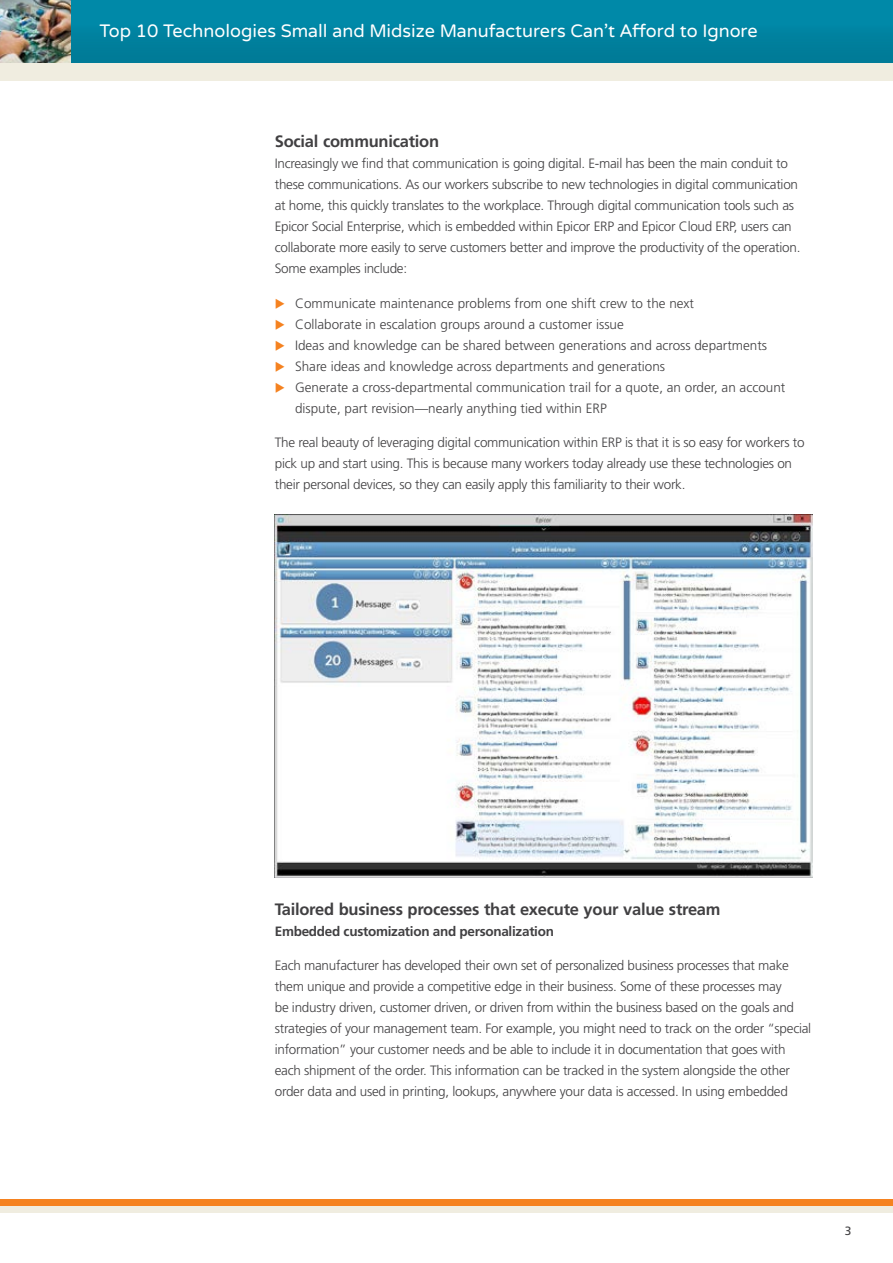
<style>
.page{position:relative;width:893px;height:1263px;background:#fff}
.page>*{position:absolute;margin:0;border:0;box-sizing:border-box;transform-origin:0 0}
.t1{font:18px "Varela Round";color:#fff}
.Body_Subhead{font:700 16.5px "Frutiger LT Std";letter-spacing:-.015em;color:#414042}
.Body_Copy{font:300 13.5px/21px "Frutiger LT Std";letter-spacing:-.02em;color:#414042}
.Body_Copy-2{font:300 13.5px/21px "Frutiger LT Std";color:#414042}
.Body_Copy-3{font:700 13.5px "Frutiger LT Std";letter-spacing:-.02em;color:#414042}
.t2{font:12px "Frutiger LT Std";color:#414042}
</style>
<div class="page">
<div style="left:0;top:1199px;width:893px;height:7px;background:#f58220"></div>
<div style="left:0;top:1206px;width:893px;height:7px;background:#f0ede0"></div>
<div style="left:0;top:0;width:893px;height:63px;background:#0084a2"></div>
<img style="left:0;top:0;width:71px;height:63px">
<div style="left:0;top:63px;width:893px;height:17px;background:#f0ede0"></div>
<img style="left:275px;top:514px;width:538px;height:364px">
<h1 class="t1" style="left:99px;top:21px;width:660px">Top 10 Technologies Small and Midsize Manufacturers Can’t Afford to Ignore</h1>
<p class="Body_Subhead" style="left:275px;top:132px;width:166px">Social communication</p>
<p class="Body_Copy" style="left:275px;top:153px;width:527px">Increasingly we find that communication is going digital. E-mail has been the main conduit to these communications. As our workers subscribe to new technologies in digital communication at home, this quickly translates to the workplace. Through digital communication tools such as Epicor Social Enterprise, which is embedded within Epicor ERP and Epicor Cloud ERP, users can collaborate more easily to serve customers better and improve the productivity of the operation.<br>Some examples include:</p>
<p class="Body_Copy-2" style="left:295px;top:293px;width:401px">Communicate maintenance problems from one shift crew to the next</p>
<p class="Body_Copy-2" style="left:295px;top:314px;width:330px">Collaborate in escalation groups around a customer issue</p>
<p class="Body_Copy-2" style="left:295px;top:335px;width:474px">Ideas and knowledge can be shared between generations and across departments</p>
<p class="Body_Copy-2" style="left:295px;top:356px;width:372px">Share ideas and knowledge across departments and generations</p>
<p class="Body_Copy-2" style="left:295px;top:377px;width:492px">Generate a cross-departmental communication trail for a quote, an order, an account dispute, part revision—nearly anything tied within ERP</p>
<p class="Body_Copy" style="left:275px;top:432px;width:531px">The real beauty of leveraging digital communication within ERP is that it is so easy for workers to pick up and start using. This is because many workers today already use these technologies on their personal devices, so they can easily apply this familiarity to their work.</p>
<p class="Body_Subhead" style="left:275px;top:899px;width:447px">Tailored business processes that execute your value stream</p>
<p class="Body_Copy-3" style="left:275px;top:923px;width:281px">Embedded customization and personalization</p>
<p class="Body_Copy" style="left:275px;top:955px;width:538px">Each manufacturer has developed their own set of personalized business processes that make them unique and provide a competitive edge in their business. Some of these processes may<br>be industry driven, customer driven, or driven from within the business based on the goals and strategies of your management team. For example, you might need to track on the order “special information” your customer needs and be able to include it in documentation that goes with each shipment of the order. This information can be tracked in the system alongside the other order data and used in printing, lookups, anywhere your data is accessed. In using embedded</p>
<p class="t2" style="left:845px;top:1223px;width:8px">3</p>
</div>
